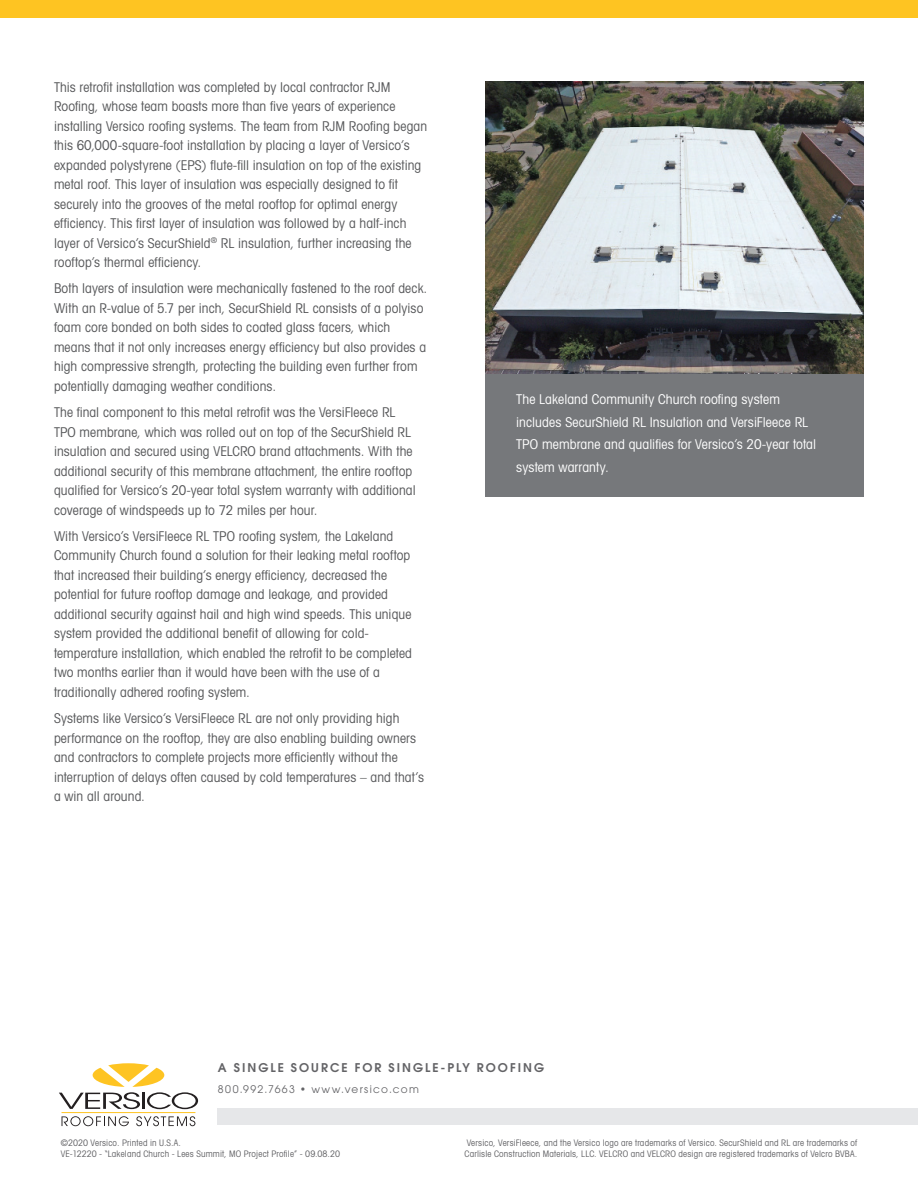
<style>
.page{position:relative;width:918px;height:1188px;background:#fff}
.page>*{position:absolute;margin:0;border:0;box-sizing:border-box;transform-origin:0 0}
.t1{font:condensed 13.5px/19.5px "Avant Garde";letter-spacing:.01em;color:#57585a}
.t2{font:condensed 13.5px/22.5px "Avant Garde";letter-spacing:.005em;color:#fff}
.t3{font:600 12px "Avant Garde";letter-spacing:.17em;color:#636366}
.t4{font:10.5px "Avant Garde";letter-spacing:.13em;color:#636366}
.t5{font:condensed 9px/10.8px "Avant Garde";letter-spacing:.02em;color:#636366}
</style>
<div class="page">
<div style="left:0;top:0;width:918px;height:18px;background:#fec422"></div>
<div style="left:485px;top:333px;width:378px;height:164px;background:#76787b"></div>
<img style="left:485px;top:81px;width:378px;height:293px">
<div style="left:218px;top:1108px;width:700px;height:17px;background:#e6e7e9"></div>
<svg style="left:62px;top:1116px;width:67px;height:10px"></svg>
<svg style="left:136px;top:1116px;width:59px;height:10px"></svg>
<hr style="left:62px;top:1112px;width:133px;height:1px;background:#fec422">
<svg style="left:59px;top:1063px;width:139px;height:46px"></svg>
<p class="t1" style="left:54px;top:78px;width:375px">This retrofit installation was completed by local contractor RJM Roofing, whose team boasts more than five years of experience installing Versico roofing systems. The team from RJM Roofing began this 60,000-square-foot installation by placing a layer of Versico’s expanded polystyrene (EPS) flute-fill insulation on top of the existing metal roof. This layer of insulation was especially designed to fit securely into the grooves of the metal rooftop for optimal energy efficiency. This first layer of insulation was followed by a half-inch layer of Versico’s SecurShield<sup>®</sup> RL insulation, further increasing the rooftop’s thermal efficiency.</p>
<p class="t1" style="left:54px;top:280px;width:375px">Both layers of insulation were mechanically fastened to the roof deck.<br>With an R-value of 5.7 per inch, SecurShield RL consists of a polyiso foam core bonded on both sides to coated glass facers, which means that it not only increases energy efficiency but also provides a high compressive strength, protecting the building even further from potentially damaging weather conditions.</p>
<p class="t1" style="left:54px;top:404px;width:363px">The final component to this metal retrofit was the VersiFleece RL TPO membrane, which was rolled out on top of the SecurShield RL insulation and secured using VELCRO brand attachments. With the additional security of this membrane attachment, the entire rooftop qualified for Versico’s 20-year total system warranty with additional coverage of windspeeds up to 72 miles per hour.</p>
<p class="t1" style="left:54px;top:527px;width:359px">With Versico’s VersiFleece RL TPO roofing system, the Lakeland Community Church found a solution for their leaking metal rooftop that increased their building’s energy efficiency, decreased the potential for future rooftop damage and leakage, and provided additional security against hail and high wind speeds. This unique system provided the additional benefit of allowing for cold&shy;temperature installation, which enabled the retrofit to be completed two months earlier than it would have been with the use of a traditionally adhered roofing system.</p>
<p class="t1" style="left:54px;top:710px;width:372px">Systems like Versico’s VersiFleece RL are not only providing high performance on the rooftop, they are also enabling building owners and contractors to complete projects more efficiently without the interruption of delays often caused by cold temperatures – and that’s a win all around.</p>
<p class="t2" style="left:516px;top:389px;width:301px">The Lakeland Community Church roofing system includes SecurShield RL Insulation and VersiFleece RL TPO membrane and qualifies for Versico’s 20-year total system warranty.</p>
<p class="t3" style="left:218px;top:1063px;width:328px">A SINGLE SOURCE FOR SINGLE-PLY ROOFING</p>
<p class="t4" style="left:218px;top:1085px;width:203px">800.992.7663 • www.versico.com</p>
<p class="t5" style="left:61px;top:1139px;width:281px">©2020 Versico. Printed in U.S.A.<br>VE-12220 - “Lakeland Church - Lees Summit, MO Project Profile” - 09.08.20</p>
<p class="t5" style="left:464px;top:1139px;width:394px">Versico, VersiFleece, and the Versico logo are trademarks of Versico. SecurShield and RL are trademarks of<br>Carlisle Construction Materials, LLC. VELCRO and VELCRO design are registered trademarks of Velcro BVBA.</p>
</div>
